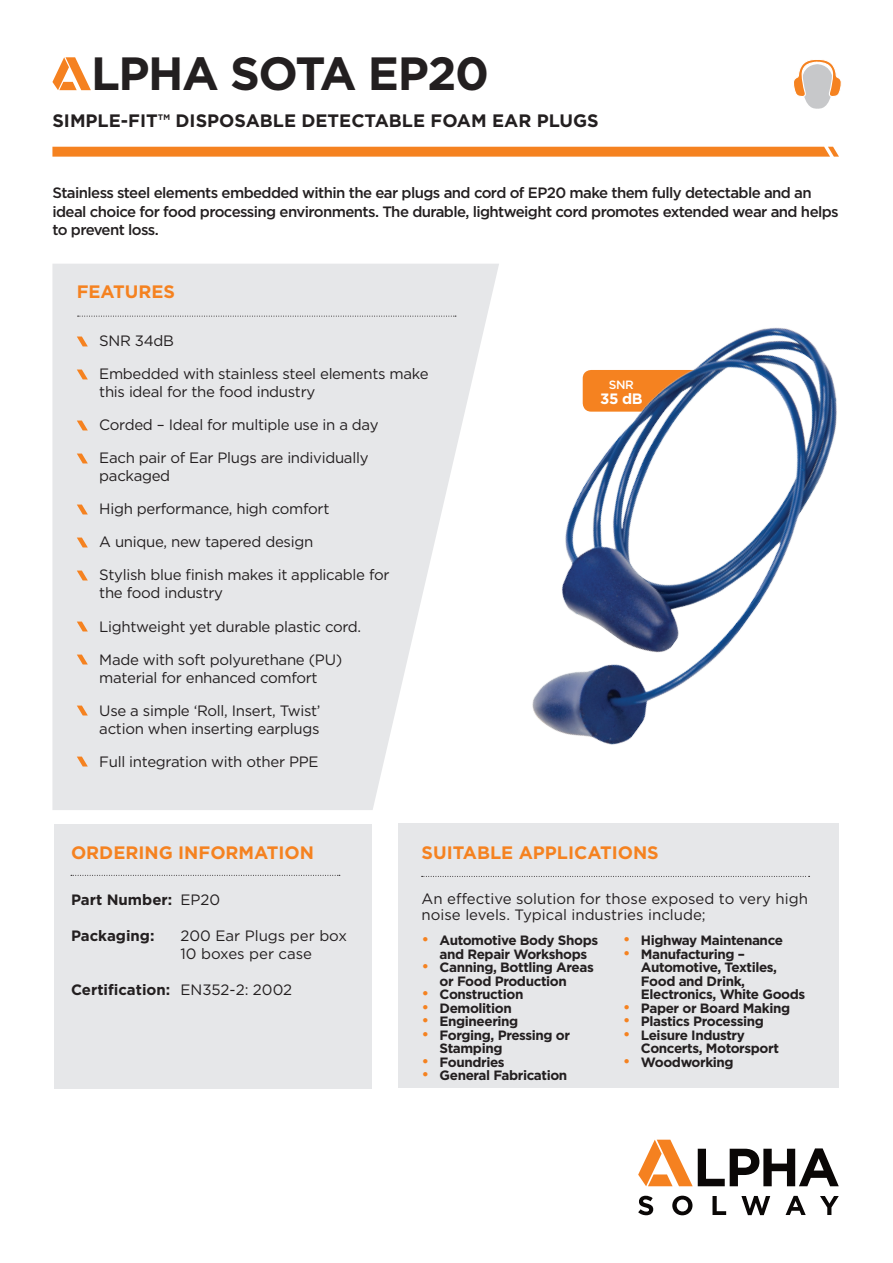
<style>
.page{position:relative;width:893px;height:1263px;background:#fff}
.page>*{position:absolute;margin:0;border:0;box-sizing:border-box;transform-origin:0 0}
.t1{font:700 46.5px "Gotham";letter-spacing:-.03em;color:#231f20}
.t2{font:700 18px "Gotham";color:#f58220}
.t3{font:700 18px "Gotham";color:#231f20}
.t4{font:15px/18px "Gotham";letter-spacing:-.02em;color:#231f20}
.t5{font:500 15px/18px "Gotham";letter-spacing:-.04em;color:#231f20}
.t6{font:15px/18px "Gotham";color:#231f20}
.t7{font:700 15px "Gotham";color:#231f20}
.t8{font:700 15px "Gotham";color:#fff}
.t9{font:700 13.5px/13.5px "Gotham";letter-spacing:-.03em;color:#231f20}
.t10{font:500 12px "Gotham";color:#fff}
.s1{font-weight:400}
.s2{font-weight:400;font-size:16.5px;color:#f58220}
</style>
<div class="page">
<svg style="left:638px;top:1140px;width:201px;height:46px"></svg>
<svg style="left:638px;top:1196px;width:15px;height:19px"></svg>
<svg style="left:672px;top:1196px;width:20px;height:19px"></svg>
<svg style="left:712px;top:1196px;width:14px;height:19px"></svg>
<svg style="left:741px;top:1196px;width:29px;height:19px"></svg>
<svg style="left:785px;top:1196px;width:21px;height:19px"></svg>
<svg style="left:820px;top:1196px;width:19px;height:19px"></svg>
<div style="left:52px;top:264px;width:332px;height:546px;background:#e6e7e9"></div>
<div style="left:54px;top:824px;width:318px;height:265px;background:#e6e7e9"></div>
<svg style="left:78px;top:316px;width:306px;height:1px"></svg>
<svg style="left:71px;top:875px;width:269px;height:1px"></svg>
<svg style="left:77px;top:336px;width:11px;height:10px"></svg>
<svg style="left:77px;top:369px;width:11px;height:10px"></svg>
<svg style="left:77px;top:420px;width:11px;height:10px"></svg>
<svg style="left:77px;top:453px;width:11px;height:10px"></svg>
<svg style="left:77px;top:504px;width:11px;height:10px"></svg>
<svg style="left:77px;top:537px;width:11px;height:10px"></svg>
<svg style="left:77px;top:570px;width:11px;height:10px"></svg>
<svg style="left:77px;top:621px;width:11px;height:10px"></svg>
<svg style="left:77px;top:654px;width:11px;height:10px"></svg>
<svg style="left:77px;top:705px;width:11px;height:10px"></svg>
<svg style="left:77px;top:756px;width:11px;height:10px"></svg>
<svg style="left:52px;top:147px;width:787px;height:10px;background:#f5872a"></svg>
<svg style="left:52px;top:57px;width:39px;height:33px"></svg>
<svg style="left:794px;top:59px;width:48px;height:50px"></svg>
<div style="left:399px;top:823px;width:440px;height:265px;background:#e6e7e9"></div>
<svg style="left:422px;top:876px;width:388px;height:1px"></svg>
<img style="left:384px;top:264px;width:453px;height:581px">
<p class="t1" style="left:91px;top:43px;width:400px">LPHA SOTA EP20</p>
<p class="t3" style="left:52px;top:108px;width:548px">SIMPLE-FIT™ DISPOSABLE DETECTABLE FOAM EAR PLUGS</p>
<p class="t5" style="left:52px;top:184px;width:788px">Stainless steel elements embedded within the ear plugs and cord of EP20 make them fully detectable and an ideal choice for food processing environments. The durable, lightweight cord promotes extended wear and helps to prevent loss.</p>
<p class="t2" style="left:77px;top:280px;width:100px">FEATURES</p>
<p class="t4" style="left:99px;top:332px;width:76px">SNR 34dB</p>
<p class="t4" style="left:99px;top:365px;width:331px">Embedded with stainless steel elements make this ideal for the food industry</p>
<p class="t4" style="left:99px;top:416px;width:281px">Corded – Ideal for multiple use in a day</p>
<p class="t4" style="left:99px;top:449px;width:271px">Each pair of Ear Plugs are individually packaged</p>
<p class="t4" style="left:99px;top:500px;width:232px">High performance, high comfort</p>
<p class="t4" style="left:99px;top:533px;width:216px">A unique, new tapered design</p>
<p class="t4" style="left:99px;top:566px;width:292px">Stylish blue finish makes it applicable for the food industry</p>
<p class="t4" style="left:99px;top:617px;width:263px">Lightweight yet durable plastic cord.</p>
<p class="t4" style="left:99px;top:650px;width:244px">Made with soft polyurethane (PU) material for enhanced comfort</p>
<p class="t4" style="left:99px;top:701px;width:223px">Use a simple ‘Roll, Insert, Twist’ action when inserting earplugs</p>
<p class="t4" style="left:99px;top:752px;width:221px">Full integration with other PPE</p>
<p class="t10" style="left:609px;top:377px;width:27px">SNR</p>
<p class="t8" style="left:600px;top:389px;width:44px">35 dB</p>
<p class="t2" style="left:71px;top:841px;width:245px">ORDERING INFORMATION</p>
<p class="t7" style="left:71px;top:890px;width:151px">Part Number: <span class="s1">EP20</span></p>
<p class="t7" style="left:71px;top:926px;width:85px">Packaging:</p>
<p class="t6" style="left:181px;top:926px;width:168px">200 Ear Plugs per box<br>10 boxes per case</p>
<p class="t7" style="left:71px;top:980px;width:223px">Certification: <span class="s1">EN352-2: 2002</span></p>
<p class="t2" style="left:422px;top:841px;width:239px">SUITABLE APPLICATIONS</p>
<p class="t6" style="left:422px;top:890px;width:388px;line-height:16.5px">An effective solution for those exposed to very high noise levels. Typical industries include;</p>
<p class="t9" style="left:422px;top:934px;width:178px;text-align:center"><span class="s2">•</span> Automotive Body Shops and Repair Workshops</p>
<p class="t9" style="left:440px;top:961px;width:156px;text-indent:-18px"><span class="s2">•</span> Canning, Bottling Areas or Food Production</p>
<p class="t9" style="left:422px;top:988px;width:103px"><span class="s2">•</span> Construction</p>
<p class="t9" style="left:422px;top:1001px;width:92px"><span class="s2">•</span> Demolition</p>
<p class="t9" style="left:422px;top:1015px;width:98px"><span class="s2">•</span> Engineering</p>
<p class="t9" style="left:440px;top:1028px;width:132px;text-indent:-18px"><span class="s2">•</span> Forging, Pressing or<br>Stamping</p>
<p class="t9" style="left:422px;top:1055px;width:85px"><span class="s2">•</span> Foundries</p>
<p class="t9" style="left:422px;top:1069px;width:147px"><span class="s2">•</span> General Fabrication</p>
<p class="t9" style="left:623px;top:934px;width:162px"><span class="s2">•</span> Highway Maintenance</p>
<p class="t9" style="left:641px;top:947px;width:166px;text-indent:-18px"><span class="s2">•</span> Manufacturing –<br>Automotive, Textiles,<br>Food and Drink,<br>Electronics, White Goods</p>
<p class="t9" style="left:623px;top:1001px;width:169px"><span class="s2">•</span> Paper or Board Making</p>
<p class="t9" style="left:623px;top:1015px;width:142px"><span class="s2">•</span> Plastics Processing</p>
<p class="t9" style="left:641px;top:1028px;width:140px;text-indent:-18px"><span class="s2">•</span> Leisure Industry<br>Concerts, Motorsport</p>
<p class="t9" style="left:623px;top:1055px;width:112px"><span class="s2">•</span> Woodworking</p>
</div>
